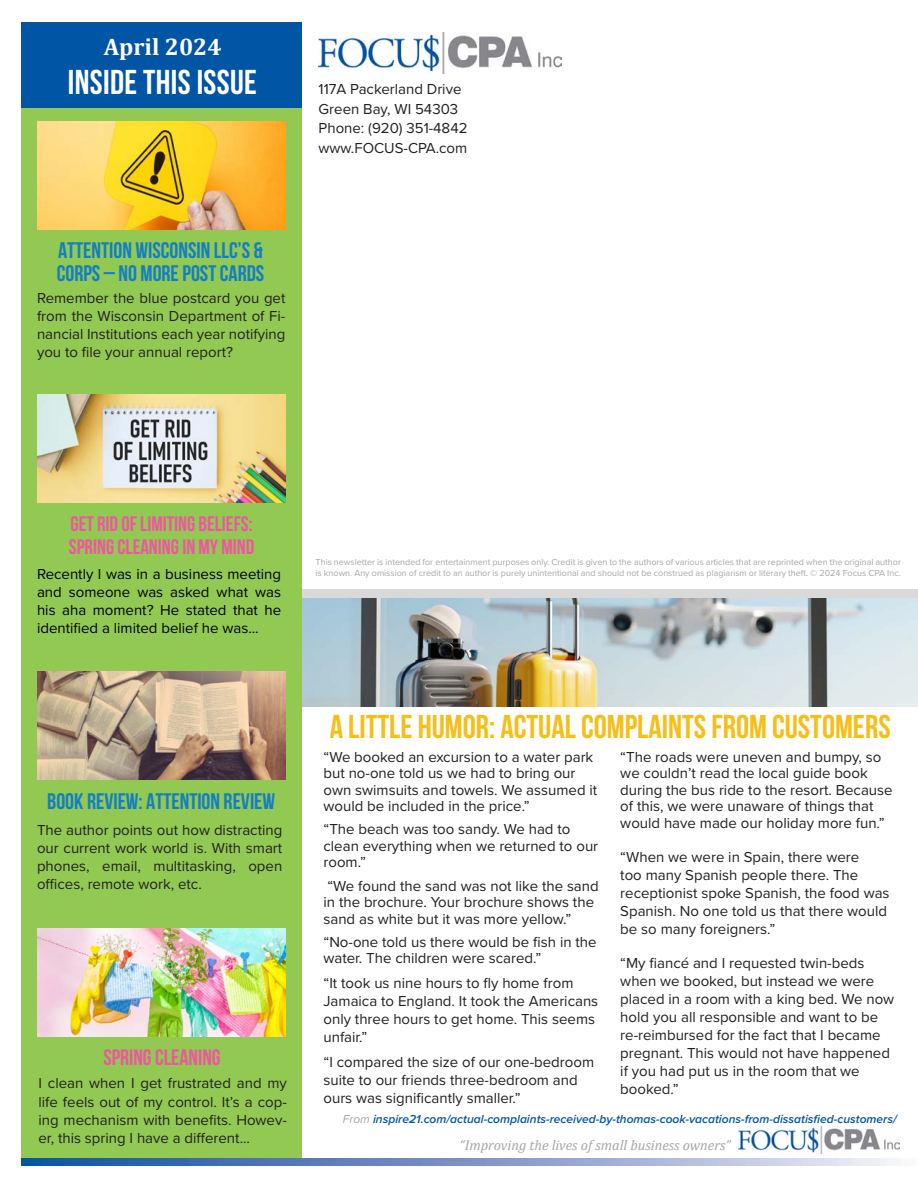
<style>
.page{position:relative;width:918px;height:1188px;background:#fff}
.page>*{position:absolute;margin:0;border:0;box-sizing:border-box;transform-origin:0 0}
.Focus_Heading{font:700 34.5px "Bebas Neue";letter-spacing:.01em;color:#fff}
.Focus_Heading-2{font:700 33px "Bebas Neue";color:#f7be17}
.t1{font:700 24px "Cambria";color:#fff}
.Focus_TOC_Heading{font:700 22.5px "Bebas Neue";color:#137ec4}
.Focus_TOC_Heading-2{font:700 22.35px "Bebas Neue";color:#ef56a0}
.Focus_TOC_Heading-3{font:700 21px "Bebas Neue";color:#ef56a0}
.Focus_Paragraph_Text{font:15px/18px "Proxima Nova";color:#231f20}
.Focus_Paragraph_Text-2{font:15px/18px "Proxima Nova";color:#000;text-align:justify}
.t2{font:italic 14.25px "Cambria";color:#a6a6a6}
.t3{font:italic 600 12px "Proxima Nova";color:#0155a5}
.t4{font:9px/10.8px "Proxima Nova";color:#a6a6a6}
.s1{font-weight:400;color:#a6a6a6}
</style>
<div class="page">
<div style="left:302px;top:590px;width:616px;height:8px;background:#d9d9d9"></div>
<div style="left:22px;top:106px;width:280px;height:1055px;background:#92c953"></div>
<div style="left:22px;top:22px;width:280px;height:86px;background:#0155a5"></div>
<img style="left:319px;top:32px;width:243px;height:41px">
<img style="left:302px;top:598px;width:616px;height:108px">
<img style="left:37px;top:122px;width:248px;height:108px">
<img style="left:37px;top:394px;width:248px;height:108px">
<img style="left:37px;top:672px;width:248px;height:108px">
<img style="left:738px;top:1126px;width:162px;height:27px">
<img style="left:37px;top:929px;width:248px;height:108px">
<svg style="left:22px;top:1159px;width:872px;height:7px"></svg>
<p class="t1" style="left:104px;top:30px;width:119px">April 2024</p>
<p class="Focus_Heading" style="left:68px;top:64px;width:190px">INSIDE THIS ISSUE</p>
<p class="Focus_Paragraph_Text" style="left:319px;top:80px;width:144px">117A Packerland Drive</p>
<p class="Focus_Paragraph_Text" style="left:319px;top:99px;width:141px">Green Bay, WI 54303</p>
<p class="Focus_Paragraph_Text" style="left:319px;top:119px;width:150px">Phone: (920) 351-4842</p>
<p class="Focus_Paragraph_Text" style="left:319px;top:138px;width:150px">www.FOCUS-CPA.com</p>
<p class="Focus_TOC_Heading" style="left:58px;top:238px;width:206px">ATTENTION WISCONSIN LLC’S &amp;</p>
<p class="Focus_TOC_Heading" style="left:57px;top:261px;width:209px">CORPS – NO MORE POST CARDS</p>
<p class="Focus_Paragraph_Text" style="left:37px;top:289px;width:250px;text-align:justify">Remember the blue postcard you get from the Wisconsin Department of Fi&shy;nancial Institutions each year notifying you to file your annual report?</p>
<p class="Focus_TOC_Heading-3" style="left:71px;top:512px;width:184px">GET RID OF LIMITING BELIEFS:</p>
<p class="Focus_TOC_Heading-3" style="left:69px;top:535px;width:187px">SPRING CLEANING IN MY MIND</p>
<p class="Focus_Paragraph_Text-2" style="left:37px;top:564px;width:246px">Recently I was in a business meeting and someone was asked what was his aha moment? He stated that he identified a limited belief he was...</p>
<p class="t4" style="left:316px;top:557px;width:587px">This newsletter is intended for entertainment purposes only. Credit is given to the authors of various articles that are reprinted when the original author is known. Any omission of credit to an author is purely unintentional and should not be construed as plagiarism or literary theft. © 2024 Focus CPA Inc.</p>
<p class="Focus_TOC_Heading" style="left:47px;top:789px;width:229px">BOOK REVIEW: ATTENTION REVIEW</p>
<p class="Focus_Paragraph_Text" style="left:37px;top:820px;width:247px;text-align:justify">The author points out how distracting our current work world is. With smart phones, email, multitasking, open offices, remote work, etc.</p>
<p class="Focus_TOC_Heading-2" style="left:103px;top:1045px;width:119px">SPRING CLEANING</p>
<p class="Focus_Paragraph_Text" style="left:39px;top:1073px;width:250px;text-align:justify">I clean when I get frustrated and my life feels out of my control. It’s a cop&shy;ing mechanism with benefits. Howev&shy;er, this spring I have a different...</p>
<p class="Focus_Heading-2" style="left:330px;top:709px;width:562px">A LITTLE HUMOR: ACTUAL COMPLAINTS FROM CUSTOMERS</p>
<p class="Focus_Paragraph_Text" style="left:324px;top:748px;width:275px;line-height:16.5px">“We booked an excursion to a water park but no-one told us we had to bring our own swimsuits and towels. We assumed it would be included in the price.”</p>
<p class="Focus_Paragraph_Text" style="left:324px;top:820px;width:276px;line-height:16.5px">“The beach was too sandy. We had to clean everything when we returned to our room.”</p>
<p class="Focus_Paragraph_Text" style="left:324px;top:877px;width:277px;line-height:16.5px">“We found the sand was not like the sand in the brochure. Your brochure shows the sand as white but it was more yellow.”</p>
<p class="Focus_Paragraph_Text" style="left:324px;top:933px;width:275px;line-height:16.5px">“No-one told us there would be fish in the water. The children were scared.”</p>
<p class="Focus_Paragraph_Text" style="left:324px;top:973px;width:276px">“It took us nine hours to fly home from<br>Jamaica to England. It took the Americans only three hours to get home. This seems unfair.”</p>
<p class="Focus_Paragraph_Text" style="left:324px;top:1052px;width:272px">“I compared the size of our one-bedroom suite to our friends three-bedroom and ours was significantly smaller.”</p>
<p class="Focus_Paragraph_Text" style="left:620px;top:748px;width:274px;line-height:16.5px">“The roads were uneven and bumpy, so we couldn’t read the local guide book during the bus ride to the resort. Because of this, we were unaware of things that would have made our holiday more fun.”</p>
<p class="Focus_Paragraph_Text" style="left:620px;top:847px;width:271px">“When we were in Spain, there were<br>too many Spanish people there. The receptionist spoke Spanish, the food was Spanish. No one told us that there would be so many foreigners.”</p>
<p class="Focus_Paragraph_Text" style="left:620px;top:953px;width:276px">“My fiancé and I requested twin-beds when we booked, but instead we were placed in a room with a king bed. We now hold you all responsible and want to be re-reimbursed for the fact that I became pregnant. This would not have happened if you had put us in the room that we booked.”</p>
<p class="t3" style="left:343px;top:1110px;width:556px"><span class="s1">From</span> inspire21.com/actual-complaints-received-by-thomas-cook-vacations-from-dissatisfied-customers/</p>
<p class="t2" style="left:460px;top:1135px;width:273px">“Improving the lives of small business owners”</p>
</div>
